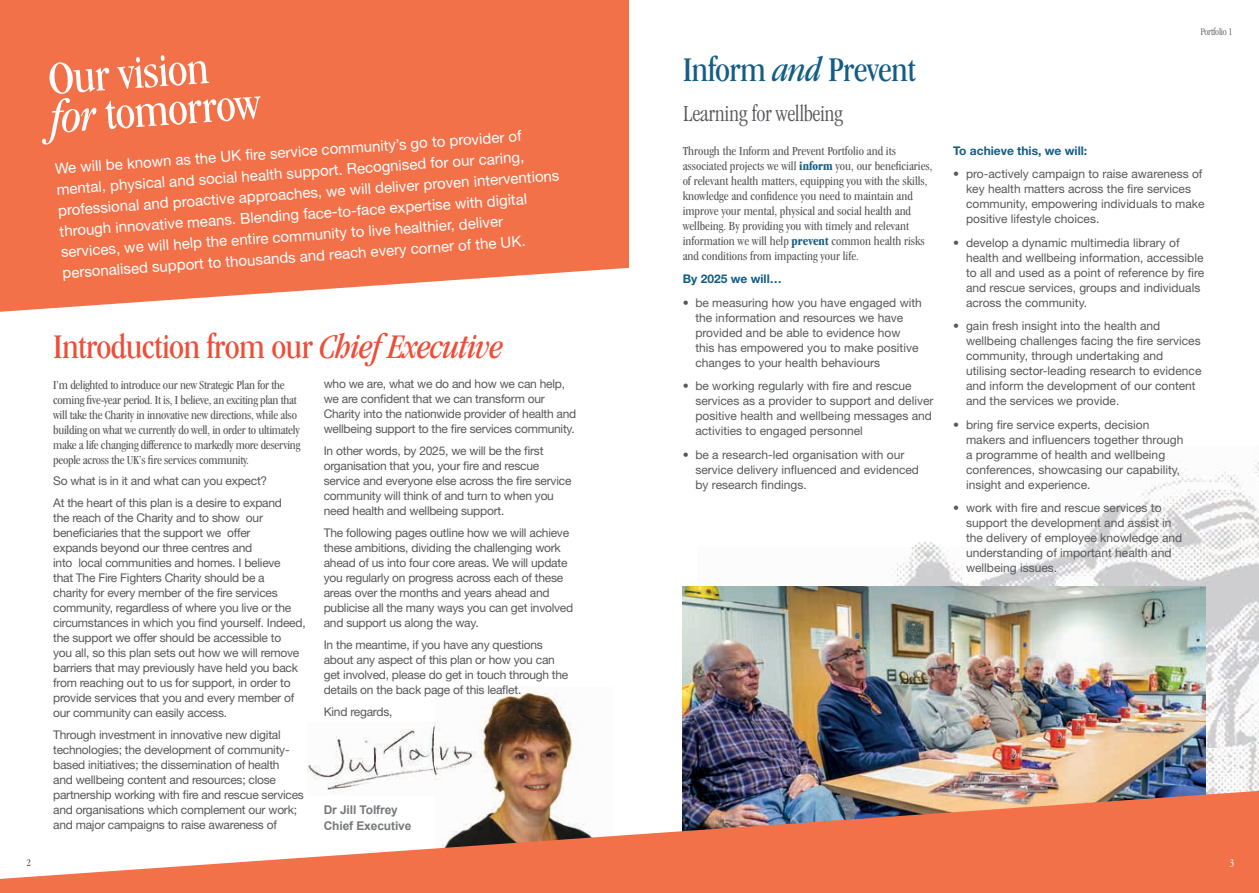
<style>
.page{position:relative;width:1259px;height:893px;background:#fff}
.page>*{position:absolute;margin:0;border:0;box-sizing:border-box;transform-origin:0 0}
.t1{font:condensed 48px/39px "Garamond IT Cby BT";color:#fff}
.t2{font:condensed 36px "Garamond IT Cby BT";letter-spacing:-.02em;color:#ef4d37}
.t3{font:condensed 36px "Garamond IT Cby BT";letter-spacing:-.02em;color:#135d86}
.t4{font:300 condensed 24px "Garamond IT Cby BT";letter-spacing:-.02em;color:#57585a}
.t5{font:15px/21px "Helvetica Neue";color:#fff}
.t6{font:condensed 12.75px/15px "Garamond IT Cby BT";color:#57585a}
.t7{font:condensed 12.75px/15px "Garamond IT Cby BT";letter-spacing:-.02em;color:#57585a}
.t8{font:12px/15px "Helvetica Neue";letter-spacing:-.02em;color:#57585a}
.t9{font:12px/15px "Helvetica Neue";color:#57585a}
.t10{font:700 12px "Helvetica Neue";color:#135d86}
.t11{font:700 12px/16px "Arial";letter-spacing:-.01em;color:#76787b}
.t12{font:300 condensed 10.5px "Garamond IT Cby BT";letter-spacing:-.02em;color:#57585a}
.t13{font:condensed 10.5px "Garamond IT Cby BT";color:#57585a}
.t14{font:condensed 10.5px "Garamond IT Cby BT";color:#fff}
.s1{font-style:italic}
.s2{font-weight:700;color:#135d86}
</style>
<div class="page">
<svg style="left:0;top:0;width:629px;height:312px;background:#f37b55"></svg>
<img style="left:697px;top:462px;width:562px;height:329px">
<img style="left:479px;top:687px;width:96px;height:104px">
<img style="left:307px;top:722px;width:170px;height:68px">
<img style="left:682px;top:587px;width:523px;height:204px">
<svg style="left:0;top:791px;width:1259px;height:102px;fill:#f37149"></svg>
<h1 class="t1" style="left:47px;top:59px;width:211px;rotate:-4deg">Our vision <span class="s1">for</span> tomorrow</h1>
<p class="t5" style="left:54px;top:158px;width:504px;rotate:-4deg">We will be known as the UK fi re service community’s go to provider of mental, physical and social health support. Recognised for our caring, professional and proactive approaches, we will deliver proven interventions through innovative means. Blending face-to-face expertise with digital services, we will help the entire community to live healthier, deliver personalised support to thousands and reach every corner of the UK.</p>
<p class="t13" style="left:27px;top:857px;width:6px">2</p>
<h2 class="t2" style="left:53px;top:326px;width:452px">Introduction from our <span class="s1">Chief Executive</span></h2>
<p class="t7" style="left:53px;top:377px;width:249px">I’m delighted to introduce our new Strategic Plan for the coming five-year period. It is, I believe, an exciting plan that will take the Charity in innovative new directions, while also building on what we currently do well, in order to ultimately make a life changing difference to markedly more deserving people across the UK’s fire services community.</p>
<p class="t8" style="left:53px;top:470px;width:230px;line-height:21.8px">So what is in it and what can you expect?<br>At the heart of this plan is a desire to expand</p>
<p class="t8" style="left:53px;top:510px;width:254px">the reach of the Charity and to show our beneficiaries that the support we offer<br>expands beyond our three centres and<br>into local communities and homes. I believe<br>that The Fire Fighters Charity should be a<br>charity for every member of the fire services community, regardless of where you live or the circumstances in which you find yourself. Indeed, the support we offer should be accessible to<br>you all, so this plan sets out how we will remove barriers that may previously have held you back from reaching out to us for support, in order to provide services that you and every member of our community can easily access.</p>
<p class="t8" style="left:53px;top:727px;width:252px">Through investment in innovative new digital technologies; the development of community&shy;based initiatives; the dissemination of health<br>and wellbeing content and resources; close partnership working with fire and rescue services and organisations which complement our work; and major campaigns to raise awareness of</p>
<p class="t8" style="left:324px;top:376px;width:254px">who we are, what we do and how we can help, we are confident that we can transform our Charity into the nationwide provider of health and wellbeing support to the fire services community.</p>
<p class="t8" style="left:324px;top:443px;width:249px">In other words, by 2025, we will be the first organisation that you, your fire and rescue service and everyone else across the fire service community will think of and turn to when you need health and wellbeing support.</p>
<p class="t8" style="left:324px;top:525px;width:251px">The following pages outline how we will achieve these ambitions, dividing the challenging work ahead of us into four core areas. We will update you regularly on progress across each of these areas over the months and years ahead and publicise all the many ways you can get involved and support us along the way.</p>
<p class="t8" style="left:324px;top:637px;width:246px">In the meantime, if you have any questions about any aspect of this plan or how you can get involved, please do get in touch through the details on the back page of this leaflet.</p>
<p class="t8" style="left:324px;top:704px;width:70px">Kind regards,</p>
<p class="t11" style="left:324px;top:802px;width:89px">Dr Jill Tolfrey<br>Chief Executive</p>
<h2 class="t3" style="left:682px;top:49px;width:235px">Inform <span class="s1">and</span> Prevent</h2>
<h3 class="t4" style="left:682px;top:100px;width:162px">Learning for wellbeing</h3>
<p class="t6" style="left:682px;top:143px;width:251px">Through the Inform and Prevent Portfolio and its associated projects we will <span class="s2">inform</span> you, our beneficiaries, of relevant health matters, equipping you with the skills, knowledge and confidence you need to maintain and improve your mental, physical and social health and wellbeing. By providing you with timely and relevant information we will help <span class="s2">prevent</span> common health risks and conditions from impacting your life.</p>
<p class="t10" style="left:682px;top:272px;width:101px">By 2025 we will…</p>
<p class="t9" style="left:695px;top:295px;width:228px;text-indent:-13px">• be measuring how you have engaged with the information and resources we have provided and be able to evidence how this has empowered you to make positive changes to your health behaviours</p>
<p class="t9" style="left:695px;top:378px;width:240px;text-indent:-13px">• be working regularly with fire and rescue services as a provider to support and deliver positive health and wellbeing messages and activities to engaged personnel</p>
<p class="t9" style="left:695px;top:447px;width:225px;text-indent:-13px">• be a research-led organisation with our service delivery influenced and evidenced by research findings.</p>
<p class="t12" style="left:1200px;top:25px;width:34px">Portfolio 1</p>
<p class="t10" style="left:953px;top:143px;width:135px">To achieve this, we will:</p>
<p class="t9" style="left:966px;top:166px;width:240px;text-indent:-13px">• pro-actively campaign to raise awareness of key health matters across the fire services community, empowering individuals to make positive lifestyle choices.</p>
<p class="t9" style="left:966px;top:235px;width:240px;text-indent:-13px">• develop a dynamic multimedia library of health and wellbeing information, accessible to all and used as a point of reference by fire and rescue services, groups and individuals across the community.</p>
<p class="t9" style="left:966px;top:318px;width:237px;text-indent:-13px">• gain fresh insight into the health and wellbeing challenges facing the fire services community, through undertaking and utilising sector-leading research to evidence and inform the development of our content and the services we provide.</p>
<p class="t9" style="left:966px;top:417px;width:219px;text-indent:-13px">• bring fire service experts, decision makers and influencers together through a programme of health and wellbeing conferences, showcasing our capability, insight and experience.</p>
<p class="t9" style="left:966px;top:500px;width:218px;text-indent:-13px">• work with fire and rescue services to support the development and assist in the delivery of employee knowledge and understanding of important health and wellbeing issues.</p>
<p class="t14" style="left:1230px;top:857px;width:6px">3</p>
</div>
